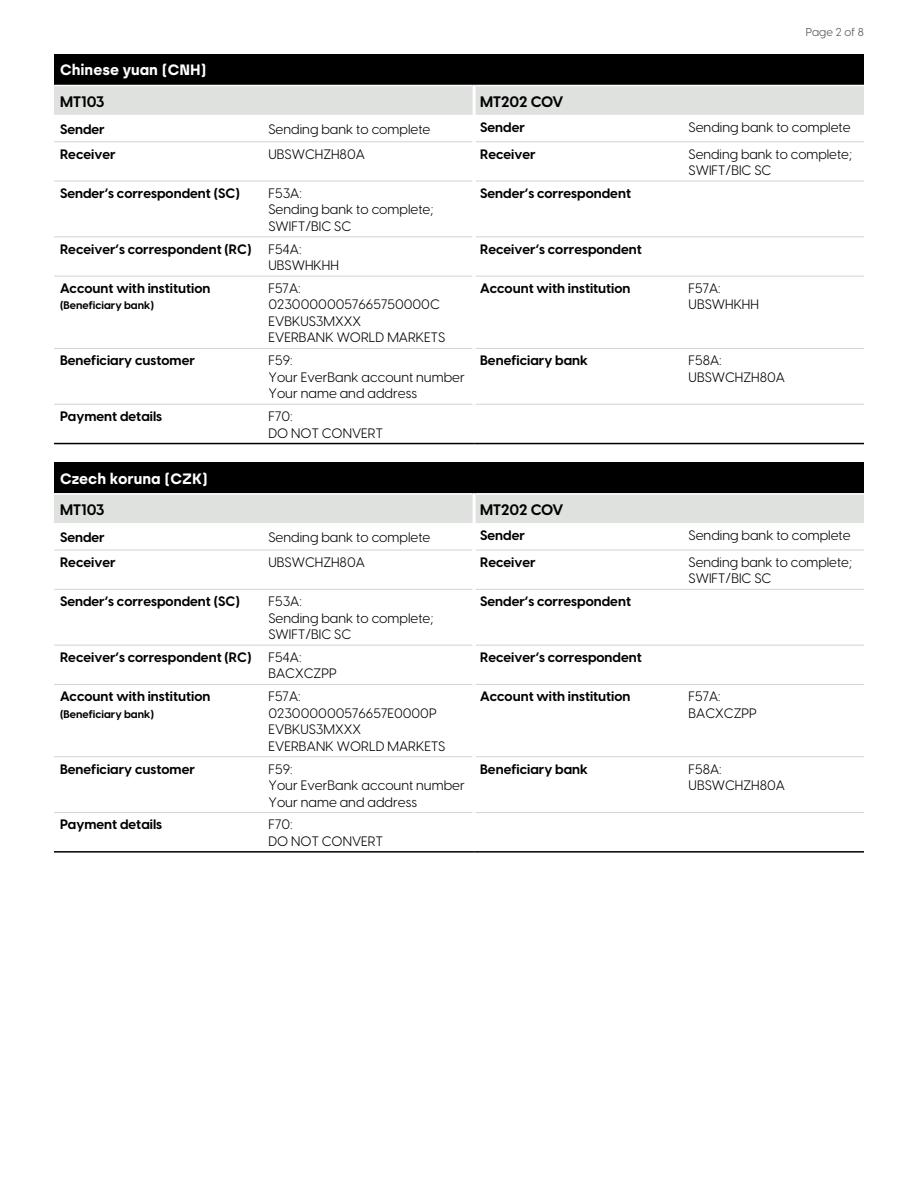
<style>
.page{position:relative;width:918px;height:1188px;background:#fff}
.page>*{position:absolute;margin:0;border:0;box-sizing:border-box;transform-origin:0 0}
.t1{font:700 15px "Ever Type";color:#fff}
.t2{font:700 15px "Visby CF";color:#000}
.t3{font:13.5px/16.5px "Visby CF";color:#000}
.t4{font:700 13.5px "Visby CF";color:#000}
.t5{font:11.25px "Visby CF";letter-spacing:.01em;color:#4d4d4f}
.t6{font:700 10.8px "Visby CF";color:#000}
</style>
<div class="page">
<div style="left:54px;top:54px;width:810px;height:32px;background:#000"></div>
<div style="left:54px;top:86px;width:810px;height:29px;background:#dfe1df"></div>
<hr style="left:54px;top:141px;width:419px;height:1px;background:#d1d3d4">
<hr style="left:54px;top:181px;width:419px;height:1px;background:#d1d3d4">
<hr style="left:54px;top:236px;width:419px;height:1px;background:#d1d3d4">
<hr style="left:54px;top:276px;width:419px;height:1px;background:#d1d3d4">
<hr style="left:54px;top:348px;width:419px;height:1px;background:#d1d3d4">
<hr style="left:54px;top:85px;width:419px;height:1px;background:#fff">
<hr style="left:476px;top:85px;width:388px;height:1px;background:#fff">
<hr style="left:476px;top:141px;width:388px;height:1px;background:#d1d3d4">
<hr style="left:476px;top:181px;width:388px;height:1px;background:#d1d3d4">
<hr style="left:476px;top:236px;width:388px;height:1px;background:#d1d3d4">
<hr style="left:476px;top:276px;width:388px;height:1px;background:#d1d3d4">
<hr style="left:476px;top:348px;width:388px;height:1px;background:#d1d3d4">
<hr style="left:54px;top:404px;width:419px;height:1px;background:#d1d3d4">
<hr style="left:54px;top:443px;width:420px;height:1px;background:#000">
<hr style="left:474px;top:443px;width:390px;height:1px;background:#000">
<hr style="left:473px;top:85px;width:3px;height:30px;background:#fff">
<hr style="left:476px;top:404px;width:388px;height:1px;background:#d1d3d4">
<div style="left:54px;top:462px;width:810px;height:32px;background:#000"></div>
<div style="left:54px;top:495px;width:810px;height:28px;background:#dfe1df"></div>
<hr style="left:54px;top:550px;width:419px;height:1px;background:#d1d3d4">
<hr style="left:54px;top:589px;width:419px;height:1px;background:#d1d3d4">
<hr style="left:54px;top:645px;width:419px;height:1px;background:#d1d3d4">
<hr style="left:54px;top:684px;width:419px;height:1px;background:#d1d3d4">
<hr style="left:54px;top:756px;width:419px;height:1px;background:#d1d3d4">
<hr style="left:54px;top:493px;width:419px;height:2px;background:#fff">
<hr style="left:476px;top:493px;width:388px;height:2px;background:#fff">
<hr style="left:476px;top:550px;width:388px;height:1px;background:#d1d3d4">
<hr style="left:476px;top:589px;width:388px;height:1px;background:#d1d3d4">
<hr style="left:476px;top:645px;width:388px;height:1px;background:#d1d3d4">
<hr style="left:476px;top:684px;width:388px;height:1px;background:#d1d3d4">
<hr style="left:476px;top:756px;width:388px;height:1px;background:#d1d3d4">
<hr style="left:54px;top:812px;width:419px;height:1px;background:#d1d3d4">
<hr style="left:54px;top:851px;width:420px;height:2px;background:#000">
<hr style="left:474px;top:851px;width:390px;height:2px;background:#000">
<hr style="left:473px;top:493px;width:3px;height:30px;background:#fff">
<hr style="left:476px;top:812px;width:388px;height:1px;background:#d1d3d4">
<p class="t5" style="left:806px;top:24px;width:60px">Page 2 of 8</p>
<p class="t1" style="left:60px;top:61px;width:148px">Chinese yuan (CNH)</p>
<p class="t2" style="left:60px;top:90px;width:46px">MT103</p>
<p class="t2" style="left:480px;top:90px;width:85px">MT202 COV</p>
<p class="t4" style="left:60px;top:118px;width:46px">Sender</p>
<p class="t3" style="left:268px;top:120px;width:164px">Sending bank to complete</p>
<p class="t4" style="left:480px;top:116px;width:46px">Sender</p>
<p class="t3" style="left:689px;top:118px;width:164px">Sending bank to complete</p>
<p class="t4" style="left:60px;top:143px;width:57px">Receiver</p>
<p class="t3" style="left:268px;top:145px;width:98px">UBSWCHZH80A</p>
<p class="t4" style="left:480px;top:143px;width:57px">Receiver</p>
<p class="t3" style="left:689px;top:145px;width:165px">Sending bank to complete;<br>SWIFT/BIC SC</p>
<p class="t4" style="left:60px;top:183px;width:181px">Sender’s correspondent (SC)</p>
<p class="t3" style="left:268px;top:184px;width:166px">F53A:<br>Sending bank to complete;<br>SWIFT/BIC SC</p>
<p class="t4" style="left:480px;top:183px;width:152px">Sender’s correspondent</p>
<p class="t4" style="left:60px;top:238px;width:193px">Receiver’s correspondent (RC)</p>
<p class="t3" style="left:268px;top:240px;width:72px">F54A:<br>UBSWHKHH</p>
<p class="t4" style="left:480px;top:238px;width:163px">Receiver’s correspondent</p>
<p class="t4" style="left:60px;top:278px;width:152px">Account with institution</p>
<p class="t3" style="left:268px;top:279px;width:34px">F57A:</p>
<p class="t6" style="left:60px;top:297px;width:96px">(Beneficiary bank)</p>
<p class="t3" style="left:269px;top:295px;width:178px">02300000057665750000C<br>EVBKUS3MXXX<br>EVERBANK WORLD MARKETS</p>
<p class="t4" style="left:480px;top:278px;width:152px">Account with institution</p>
<p class="t3" style="left:689px;top:279px;width:72px">F57A:<br>UBSWHKHH</p>
<p class="t4" style="left:60px;top:350px;width:136px">Beneficiary customer</p>
<p class="t3" style="left:269px;top:351px;width:198px">F59:<br>Your EverBank account number<br>Your name and address</p>
<p class="t4" style="left:480px;top:350px;width:109px">Beneficiary bank</p>
<p class="t3" style="left:689px;top:351px;width:98px">F58A:<br>UBSWCHZH80A</p>
<p class="t4" style="left:60px;top:406px;width:104px">Payment details</p>
<p class="t3" style="left:269px;top:407px;width:116px">F70:<br>DO NOT CONVERT</p>
<p class="t1" style="left:60px;top:469px;width:149px">Czech koruna (CZK)</p>
<p class="t2" style="left:60px;top:498px;width:46px">MT103</p>
<p class="t2" style="left:480px;top:498px;width:85px">MT202 COV</p>
<p class="t4" style="left:60px;top:527px;width:46px">Sender</p>
<p class="t3" style="left:268px;top:528px;width:164px">Sending bank to complete</p>
<p class="t4" style="left:480px;top:525px;width:46px">Sender</p>
<p class="t3" style="left:689px;top:526px;width:164px">Sending bank to complete</p>
<p class="t4" style="left:60px;top:552px;width:57px">Receiver</p>
<p class="t3" style="left:268px;top:553px;width:98px">UBSWCHZH80A</p>
<p class="t4" style="left:480px;top:552px;width:57px">Receiver</p>
<p class="t3" style="left:689px;top:553px;width:165px">Sending bank to complete;<br>SWIFT/BIC SC</p>
<p class="t4" style="left:60px;top:591px;width:181px">Sender’s correspondent (SC)</p>
<p class="t3" style="left:268px;top:592px;width:166px">F53A:<br>Sending bank to complete;<br>SWIFT/BIC SC</p>
<p class="t4" style="left:480px;top:591px;width:152px">Sender’s correspondent</p>
<p class="t4" style="left:60px;top:647px;width:193px">Receiver’s correspondent (RC)</p>
<p class="t3" style="left:268px;top:648px;width:70px">F54A:<br>BACXCZPP</p>
<p class="t4" style="left:480px;top:647px;width:163px">Receiver’s correspondent</p>
<p class="t4" style="left:60px;top:686px;width:152px">Account with institution</p>
<p class="t3" style="left:268px;top:687px;width:34px">F57A:</p>
<p class="t6" style="left:60px;top:706px;width:96px">(Beneficiary bank)</p>
<p class="t3" style="left:269px;top:704px;width:178px">023000000576657E0000P<br>EVBKUS3MXXX<br>EVERBANK WORLD MARKETS</p>
<p class="t4" style="left:480px;top:686px;width:152px">Account with institution</p>
<p class="t3" style="left:689px;top:687px;width:70px">F57A:<br>BACXCZPP</p>
<p class="t4" style="left:60px;top:758px;width:136px">Beneficiary customer</p>
<p class="t3" style="left:269px;top:760px;width:198px">F59:<br>Your EverBank account number<br>Your name and address</p>
<p class="t4" style="left:480px;top:758px;width:109px">Beneficiary bank</p>
<p class="t3" style="left:689px;top:760px;width:98px">F58A:<br>UBSWCHZH80A</p>
<p class="t4" style="left:60px;top:814px;width:104px">Payment details</p>
<p class="t3" style="left:269px;top:815px;width:116px">F70:<br>DO NOT CONVERT</p>
</div>
